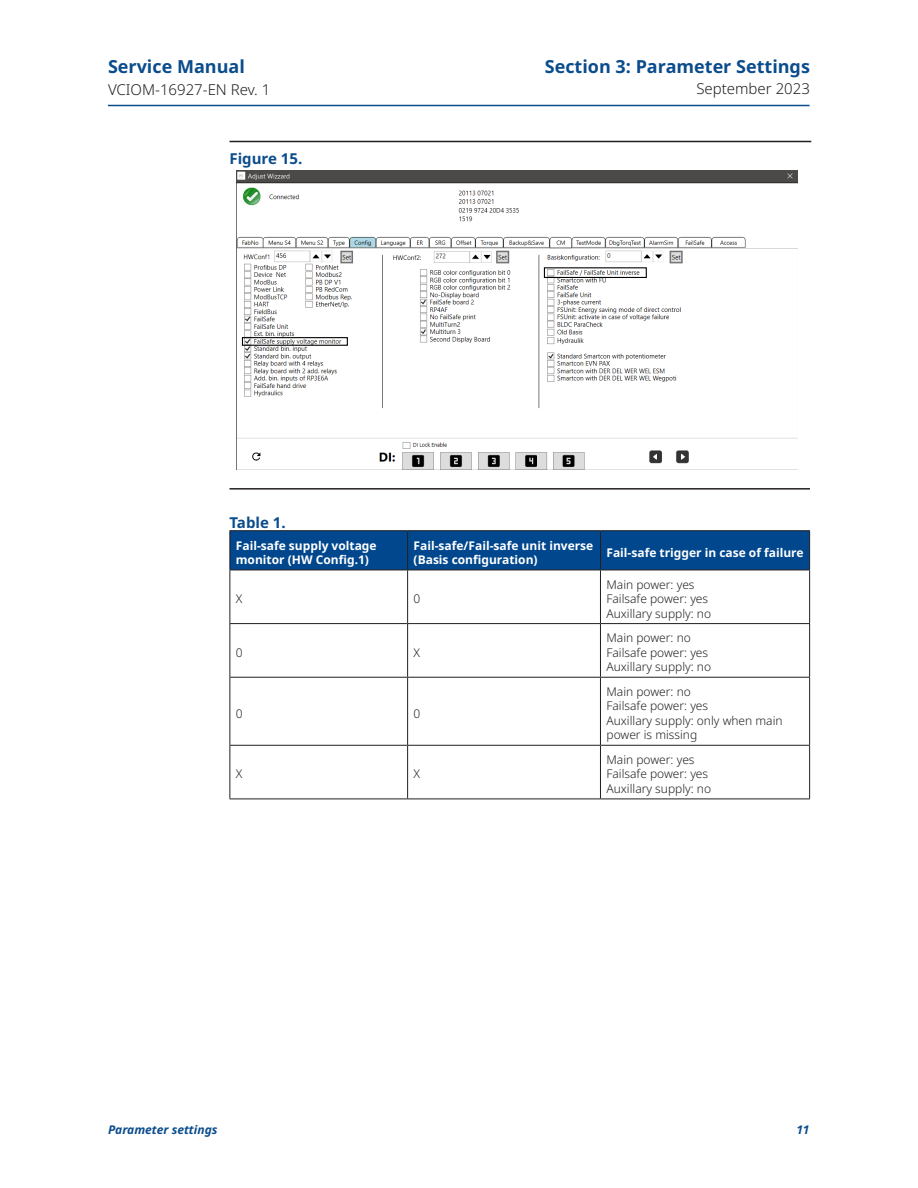
<style>
.page{position:relative;width:918px;height:1188px;background:#fff}
.page>*{position:absolute;margin:0;border:0;box-sizing:border-box;transform-origin:0 0}
.t1{font:700 18px "Noto Sans";color:#0b4c8c}
.t2{font:300 15px "Noto Sans";color:#231f20}
.t3{font:700 15px "Noto Sans";color:#0b4c8c}
._05_Tabel_text{font:300 12px/14.4px "Noto Sans";color:#231f20}
._05_Tabel_header{font:700 12px/14.4px "Noto Sans";color:#fff}
.t4{font:italic 700 12px "Noto Sans";color:#0b4c8c}
</style>
<div class="page">
<img style="left:236px;top:171px;width:561px;height:298px">
<div style="left:242px;top:337px;width:106px;height:9px;border:1px solid #000"></div>
<div style="left:544px;top:267px;width:103px;height:11px;border:1px solid #000"></div>
<hr style="left:108px;top:105px;width:702px;height:1px;background:#0b4c8c">
<hr style="left:230px;top:141px;width:581px;height:1px;background:#231f20">
<hr style="left:230px;top:488px;width:580px;height:2px;background:#231f20">
<div style="left:231px;top:531px;width:578px;height:39px;background:#01478d"></div>
<hr style="left:230px;top:530px;width:178px;height:1px;background:#231f20">
<hr style="left:230px;top:531px;width:1px;height:39px;background:#231f20">
<hr style="left:408px;top:530px;width:192px;height:1px;background:#231f20">
<hr style="left:407px;top:531px;width:1px;height:39px;background:#231f20">
<hr style="left:600px;top:530px;width:210px;height:1px;background:#231f20">
<hr style="left:600px;top:531px;width:1px;height:39px;background:#231f20">
<hr style="left:809px;top:531px;width:1px;height:39px;background:#231f20">
<hr style="left:230px;top:570px;width:178px;height:1px;background:#231f20">
<hr style="left:230px;top:570px;width:1px;height:53px;background:#231f20">
<hr style="left:408px;top:570px;width:192px;height:1px;background:#231f20">
<hr style="left:407px;top:570px;width:1px;height:53px;background:#231f20">
<hr style="left:600px;top:570px;width:210px;height:1px;background:#231f20">
<hr style="left:600px;top:570px;width:1px;height:53px;background:#231f20">
<hr style="left:809px;top:570px;width:1px;height:53px;background:#231f20">
<hr style="left:230px;top:623px;width:178px;height:1px;background:#231f20">
<hr style="left:230px;top:624px;width:1px;height:53px;background:#231f20">
<hr style="left:408px;top:623px;width:192px;height:1px;background:#231f20">
<hr style="left:407px;top:624px;width:1px;height:53px;background:#231f20">
<hr style="left:600px;top:623px;width:210px;height:1px;background:#231f20">
<hr style="left:600px;top:624px;width:1px;height:53px;background:#231f20">
<hr style="left:809px;top:624px;width:1px;height:53px;background:#231f20">
<hr style="left:230px;top:677px;width:178px;height:1px;background:#231f20">
<hr style="left:230px;top:678px;width:1px;height:67px;background:#231f20">
<hr style="left:408px;top:677px;width:192px;height:1px;background:#231f20">
<hr style="left:407px;top:678px;width:1px;height:67px;background:#231f20">
<hr style="left:600px;top:677px;width:210px;height:1px;background:#231f20">
<hr style="left:600px;top:678px;width:1px;height:67px;background:#231f20">
<hr style="left:809px;top:678px;width:1px;height:67px;background:#231f20">
<hr style="left:230px;top:745px;width:178px;height:1px;background:#231f20">
<hr style="left:230px;top:746px;width:1px;height:53px;background:#231f20">
<hr style="left:408px;top:745px;width:192px;height:1px;background:#231f20">
<hr style="left:407px;top:746px;width:1px;height:53px;background:#231f20">
<hr style="left:600px;top:745px;width:210px;height:1px;background:#231f20">
<hr style="left:600px;top:746px;width:1px;height:53px;background:#231f20">
<hr style="left:809px;top:746px;width:1px;height:53px;background:#231f20">
<hr style="left:230px;top:799px;width:178px;height:1px;background:#231f20">
<hr style="left:408px;top:799px;width:192px;height:1px;background:#231f20">
<hr style="left:600px;top:799px;width:210px;height:1px;background:#231f20">
<h1 class="t1" style="left:108px;top:57px;width:138px">Service Manual</h1>
<p class="t2" style="left:108px;top:81px;width:164px">VCIOM-16927-EN Rev. 1</p>
<p class="t2" style="left:696px;top:80px;width:115px">September 2023</p>
<h1 class="t1" style="left:545px;top:57px;width:267px">Section 3: Parameter Settings</h1>
<p class="t3" style="left:230px;top:150px;width:74px">Figure 15.</p>
<p class="t3" style="left:230px;top:514px;width:58px">Table 1.</p>
<p class="_05_Tabel_header" style="left:236px;top:538px;width:142px">Fail-safe supply voltage monitor (HW Config.1)</p>
<p class="_05_Tabel_header" style="left:414px;top:538px;width:181px">Fail-safe/Fail-safe unit inverse (Basis configuration)</p>
<p class="_05_Tabel_header" style="left:606px;top:545px;width:199px">Fail-safe trigger in case of failure</p>
<p class="_05_Tabel_text" style="left:236px;top:592px;width:8px">X</p>
<p class="_05_Tabel_text" style="left:414px;top:592px;width:8px">0</p>
<p class="_05_Tabel_text" style="left:606px;top:577px;width:90px">Main power: yes</p>
<p class="_05_Tabel_text" style="left:606px;top:592px;width:103px">Failsafe power: yes</p>
<p class="_05_Tabel_text" style="left:606px;top:606px;width:106px">Auxillary supply: no</p>
<p class="_05_Tabel_text" style="left:236px;top:645px;width:8px">0</p>
<p class="_05_Tabel_text" style="left:414px;top:645px;width:8px">X</p>
<p class="_05_Tabel_text" style="left:236px;top:706px;width:8px">0</p>
<p class="_05_Tabel_text" style="left:414px;top:706px;width:8px">0</p>
<p class="_05_Tabel_text" style="left:236px;top:767px;width:8px">X</p>
<p class="_05_Tabel_text" style="left:414px;top:767px;width:8px">X</p>
<p class="_05_Tabel_text" style="left:606px;top:631px;width:86px">Main power: no</p>
<p class="_05_Tabel_text" style="left:606px;top:645px;width:103px">Failsafe power: yes</p>
<p class="_05_Tabel_text" style="left:606px;top:660px;width:106px">Auxillary supply: no</p>
<p class="_05_Tabel_text" style="left:606px;top:685px;width:86px">Main power: no</p>
<p class="_05_Tabel_text" style="left:606px;top:699px;width:103px">Failsafe power: yes</p>
<p class="_05_Tabel_text" style="left:606px;top:714px;width:178px">Auxillary supply: only when main power is missing</p>
<p class="_05_Tabel_text" style="left:606px;top:753px;width:90px">Main power: yes</p>
<p class="_05_Tabel_text" style="left:606px;top:767px;width:103px">Failsafe power: yes</p>
<p class="_05_Tabel_text" style="left:606px;top:782px;width:106px">Auxillary supply: no</p>
<p class="t4" style="left:108px;top:1121px;width:111px">Parameter settings</p>
<p class="t4" style="left:796px;top:1121px;width:15px">11</p>
</div>
